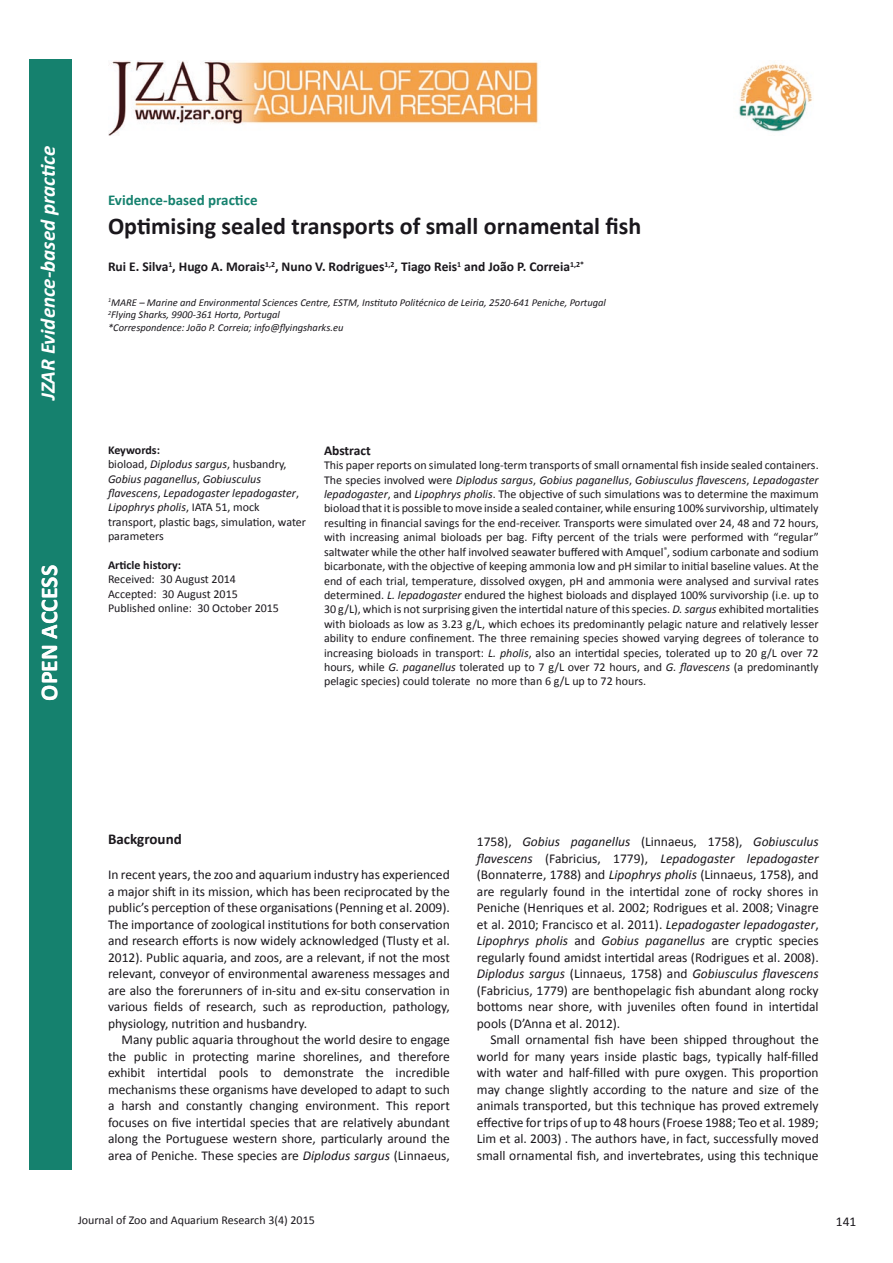
<style>
.page{position:relative;width:893px;height:1263px;background:#fff}
.page>*{position:absolute;margin:0;border:0;box-sizing:border-box;transform-origin:0 0}
.t1{font:700 24px "Calibri";color:#1a171c}
.t2{font:700 24px "Calibri";color:#fff}
.t3{font:italic 700 21px "Calibri";color:#fff}
.t4{font:700 15px "Calibri";color:#15816e}
.t5{font:700 15px "Calibri";color:#1a171c}
.t6{font:13.5px/16.5px "Calibri";color:#1a171c;text-align:justify}
.t7{font:700 13.5px "Calibri";color:#1a171c}
.t8{font:12px/14.4px "Calibri";color:#1a171c}
.t9{font:italic 12px/14.4px "Calibri";color:#1a171c}
.t10{font:700 12px "Calibri";color:#1a171c}
.t11{font:italic 10.5px/12.6px "Calibri";color:#1a171c}
.s1{font-weight:700;font-style:normal}
.s2{font-style:normal}
.s3{font-style:italic}
</style>
<div class="page">
<div style="left:29px;top:60px;width:42px;height:1110px;background:#15816e"></div>
<img style="left:739px;top:63px;width:74px;height:69px">
<img style="left:108px;top:61px;width:431px;height:74px">
<h2 class="t3" style="left:35px;top:400px;width:256px;rotate:-90deg">JZAR Evidence-based practice</h2>
<h1 class="t2" style="left:34px;top:701px;width:137px;rotate:-90deg">OPEN ACCESS</h1>
<p class="t4" style="left:108px;top:190px;width:151px">Evidence-based practice</p>
<h1 class="t1" style="left:108px;top:211px;width:535px">Optimising sealed transports of small ornamental fish</h1>
<p class="t7" style="left:108px;top:258px;width:477px">Rui E. Silva<sup>1</sup>, Hugo A. Morais<sup>1,2</sup>, Nuno V. Rodrigues<sup>1,2</sup>, Tiago Reis<sup>1</sup> and João P. Correia<sup>1,2*</sup></p>
<p class="t11" style="left:108px;top:295px;width:499px"><sup>1</sup>MARE – Marine and Environmental Sciences Centre, ESTM, Instituto Politécnico de Leiria, 2520-641 Peniche, Portugal<br><sup>2</sup>Flying Sharks, 9900-361 Horta, Portugal<br>*Correspondence: João P. Correia; info@flyingsharks.eu</p>
<p class="t9" style="left:108px;top:442px;width:200px"><span class="s1">Keywords:<br></span><span class="s2">bioload,</span> Diplodus sargus<span class="s2">, husbandry,<br></span>Gobius paganellus<span class="s2">,</span> Gobiusculus flavescens<span class="s2">,</span> Lepadogaster lepadogaster<span class="s2">,<br></span>Lipophrys pholis<span class="s2">, IATA 51, mock transport, plastic bags, simulation, water parameters</span></p>
<p class="t10" style="left:108px;top:557px;width:75px">Article history:</p>
<p class="t8" style="left:108px;top:572px;width:172px">Received: 30 August 2014<br>Accepted: 30 August 2015<br>Published online: 30 October 2015</p>
<p class="t7" style="left:324px;top:442px;width:48px">Abstract</p>
<p class="t8" style="left:324px;top:457px;width:496px;text-align:justify">This paper reports on simulated long-term transports of small ornamental fish inside sealed containers.<br>The species involved were <span class="s3">Diplodus sargus</span>, <span class="s3">Gobius paganellus</span>, <span class="s3">Gobiusculus flavescens</span>, <span class="s3">Lepadogaster lepadogaster</span>, and <span class="s3">Lipophrys pholis</span>. The objective of such simulations was to determine the maximum bioload that it is possible to move inside a sealed container, while ensuring 100% survivorship, ultimately resulting in financial savings for the end-receiver. Transports were simulated over 24, 48 and 72 hours, with increasing animal bioloads per bag. Fifty percent of the trials were performed with “regular” saltwater while the other half involved seawater buffered with Amquel<sup>®</sup>, sodium carbonate and sodium bicarbonate, with the objective of keeping ammonia low and pH similar to initial baseline values. At the end of each trial, temperature, dissolved oxygen, pH and ammonia were analysed and survival rates determined. <span class="s3">L. lepadogaster</span> endured the highest bioloads and displayed 100% survivorship (i.e. up to 30 g/L), which is not surprising given the intertidal nature of this species. <span class="s3">D. sargus</span> exhibited mortalities with bioloads as low as 3.23 g/L, which echoes its predominantly pelagic nature and relatively lesser ability to endure confinement. The three remaining species showed varying degrees of tolerance to increasing bioloads in transport: <span class="s3">L. pholis</span>, also an intertidal species, tolerated up to 20 g/L over 72 hours, while <span class="s3">G. paganellus</span> tolerated up to 7 g/L over 72 hours, and <span class="s3">G. flavescens</span> (a predominantly pelagic species) could tolerate no more than 6 g/L up to 72 hours.</p>
<p class="t5" style="left:108px;top:830px;width:75px">Background</p>
<p class="t6" style="left:108px;top:866px;width:343px">In recent years, the zoo and aquarium industry has experienced a major shift in its mission, which has been reciprocated by the public’s perception of these organisations (Penning et al. 2009).<br>The importance of zoological institutions for both conservation and research efforts is now widely acknowledged (Tlusty et al.<br>2012). Public aquaria, and zoos, are a relevant, if not the most relevant, conveyor of environmental awareness messages and are also the forerunners of in-situ and ex-situ conservation in various fields of research, such as reproduction, pathology, physiology, nutrition and husbandry.</p>
<p class="t6" style="left:108px;top:1031px;width:343px;text-indent:14px">Many public aquaria throughout the world desire to engage the public in protecting marine shorelines, and therefore exhibit intertidal pools to demonstrate the incredible mechanisms these organisms have developed to adapt to such a harsh and constantly changing environment. This report focuses on five intertidal species that are relatively abundant along the Portuguese western shore, particularly around the area of Peniche. These species are <span class="s3">Diplodus sargus</span> (Linnaeus,</p>
<p class="t6" style="left:477px;top:833px;width:343px">1758), <span class="s3">Gobius paganellus</span> (Linnaeus, 1758), <span class="s3">Gobiusculus flavescens</span> (Fabricius, 1779), <span class="s3">Lepadogaster lepadogaster </span>(Bonnaterre, 1788) and <span class="s3">Lipophrys pholis</span> (Linnaeus, 1758), and are regularly found in the intertidal zone of rocky shores in Peniche (Henriques et al. 2002; Rodrigues et al. 2008; Vinagre et al. 2010; Francisco et al. 2011). <span class="s3">Lepadogaster lepadogaster</span>, <span class="s3">Lipophrys pholis</span> and <span class="s3">Gobius paganellus</span> are cryptic species regularly found amidst intertidal areas (Rodrigues et al. 2008).<br><span class="s3">Diplodus sargus</span> (Linnaeus, 1758) and <span class="s3">Gobiusculus flavescens </span>(Fabricius, 1779) are benthopelagic fish abundant along rocky bottoms near shore, with juveniles often found in intertidal pools (D’Anna et al. 2012).</p>
<p class="t6" style="left:477px;top:1031px;width:343px;text-indent:14px">Small ornamental fish have been shipped throughout the world for many years inside plastic bags, typically half-filled with water and half-filled with pure oxygen. This proportion may change slightly according to the nature and size of the animals transported, but this technique has proved extremely effective for trips of up to 48 hours (Froese 1988; Teo et al. 1989; Lim et al. 2003) . The authors have, in fact, successfully moved small ornamental fish, and invertebrates, using this technique</p>
<p class="t8" style="left:78px;top:1212px;width:238px">Journal of Zoo and Aquarium Research 3(4) 2015</p>
<p class="t6" style="left:836px;top:1212px;width:22px">141</p>
</div>
